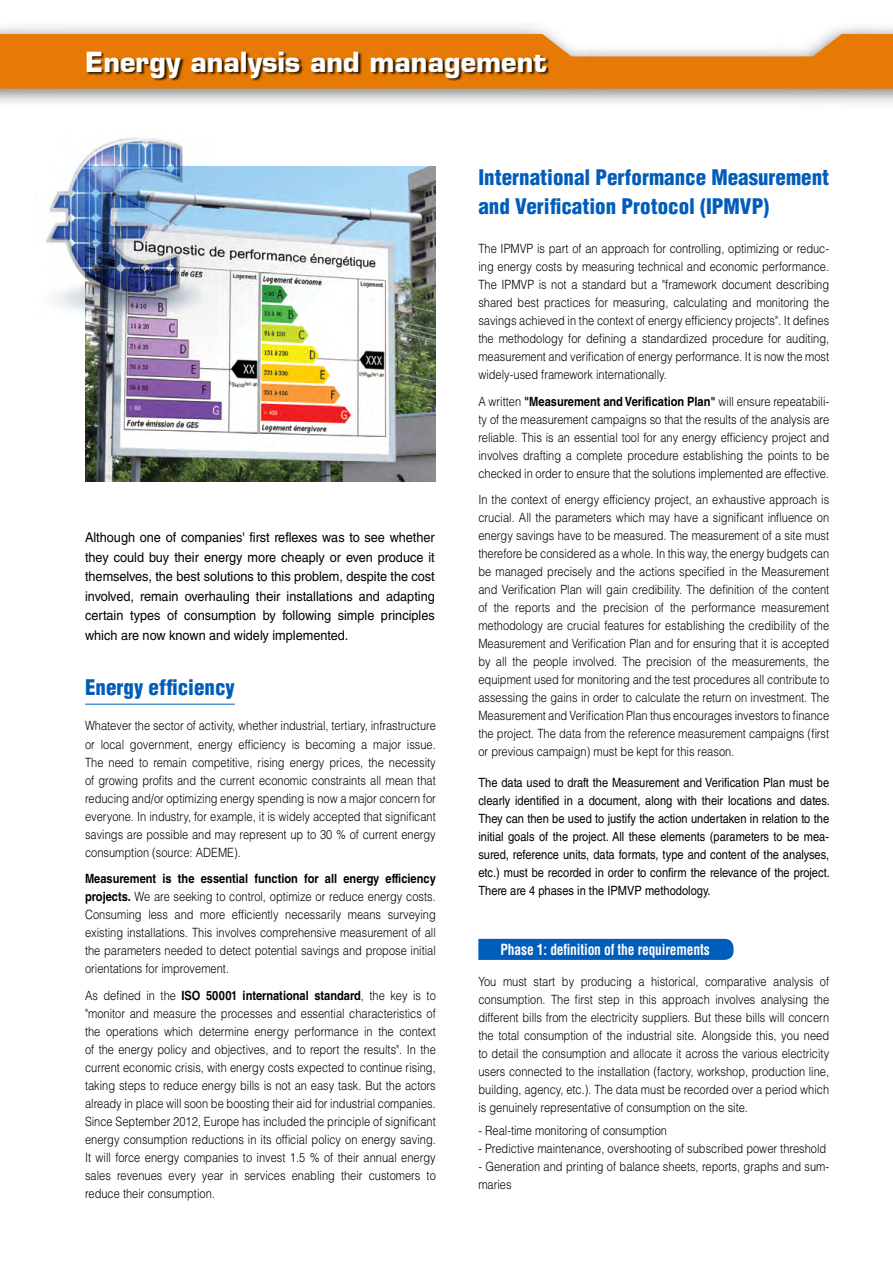
<style>
.page{position:relative;width:893px;height:1263px;background:#fff}
.page>*{position:absolute;margin:0;border:0;box-sizing:border-box;transform-origin:0 0}
.t1{font:700 27px "Eurostile LT Std";color:#fff}
.t2{font:900 condensed 21px/28.5px "Helvetica LT Std";color:#005db9}
.t3{font:700 condensed 15px "Helvetica LT Std";letter-spacing:-.01em;color:#fff;scale:.9 1}
.t4{font:13.5px/19.5px "Helvetica LT Std";color:#000;text-align:justify;scale:.94 1}
.t5{font:300 12.75px/18px "Helvetica LT Std";color:#000;text-align:justify;scale:.87 1}
.t6{font:12.75px/18px "Helvetica LT Std";color:#000;text-align:justify;scale:.87 1}
.s1{font-weight:700}
</style>
<div class="page">
<div style="left:0;top:22px;width:893px;height:86px;background:#464648;opacity:.75"></div>
<svg style="left:0;top:34px;width:893px;height:55px;background:#e88e2e"></svg>
<div style="left:88px;top:52px;width:461px;height:28px;background:#000;opacity:.75"></div>
<hr style="left:85px;top:704px;width:150px;height:1px;background:#005db9">
<div style="left:478px;top:939px;width:255px;height:21px;background:#005db9"></div>
<img style="left:85px;top:167px;width:350px;height:315px">
<img style="left:46px;top:137px;width:169px;height:186px">
<h1 class="t1" style="left:85px;top:45px;width:463px">Energy analysis and management</h1>
<p class="t4" style="left:85px;top:528px;width:374px">Although one of companies' first reflexes was to see whether they could buy their energy more cheaply or even produce it themselves, the best solutions to this problem, despite the cost involved, remain overhauling their installations and adapting certain types of consumption by following simple principles which are now known and widely implemented.</p>
<h2 class="t2" style="left:85px;top:673px;width:151px">Energy efficiency</h2>
<p class="t5" style="left:85px;top:717px;width:405px">Whatever the sector of activity, whether industrial, tertiary, infrastructure or local government, energy efficiency is becoming a major issue.<br>The need to remain competitive, rising energy prices, the necessity of growing profits and the current economic constraints all mean that reducing and/or optimizing energy spending is now a major concern for everyone. In industry, for example, it is widely accepted that significant savings are possible and may represent up to 30 % of current energy consumption (source: ADEME).</p>
<p class="t5" style="left:85px;top:869px;width:405px"><span class="s1">Measurement is the essential function for all energy efficiency projects.</span> We are seeking to control, optimize or reduce energy costs.<br>Consuming less and more efficiently necessarily means surveying existing installations. This involves comprehensive measurement of all the parameters needed to detect potential savings and propose initial orientations for improvement.</p>
<p class="t5" style="left:85px;top:986px;width:405px">As defined in the <span class="s1">ISO 50001 international standard</span>, the key is to "monitor and measure the processes and essential characteristics of the operations which determine energy performance in the context of the energy policy and objectives, and to report the results". In the current economic crisis, with energy costs expected to continue rising, taking steps to reduce energy bills is not an easy task. But the actors already in place will soon be boosting their aid for industrial companies.<br>Since September 2012, Europe has included the principle of significant energy consumption reductions in its official policy on energy saving.<br>It will force energy companies to invest 1.5 % of their annual energy sales revenues every year in services enabling their customers to reduce their consumption.</p>
<h2 class="t2" style="left:478px;top:163px;width:352px">International Performance Measurement and Verification Protocol (IPMVP)</h2>
<p class="t5" style="left:478px;top:240px;width:405px">The IPMVP is part of an approach for controlling, optimizing or reduc&shy;ing energy costs by measuring technical and economic performance.<br>The IPMVP is not a standard but a "framework document describing shared best practices for measuring, calculating and monitoring the savings achieved in the context of energy efficiency projects". It defines the methodology for defining a standardized procedure for auditing, measurement and verification of energy performance. It is now the most widely-used framework internationally.</p>
<p class="t5" style="left:478px;top:392px;width:405px">A written <span class="s1">"Measurement and Verification Plan"</span> will ensure repeatabili&shy;ty of the measurement campaigns so that the results of the analysis are reliable. This is an essential tool for any energy efficiency project and involves drafting a complete procedure establishing the points to be checked in order to ensure that the solutions implemented are effective.</p>
<p class="t5" style="left:478px;top:491px;width:405px">In the context of energy efficiency project, an exhaustive approach is crucial. All the parameters which may have a significant influence on energy savings have to be measured. The measurement of a site must therefore be considered as a whole. In this way, the energy budgets can be managed precisely and the actions specified in the Measurement and Verification Plan will gain credibility. The definition of the content of the reports and the precision of the performance measurement methodology are crucial features for establishing the credibility of the Measurement and Verification Plan and for ensuring that it is accepted by all the people involved. The precision of the measurements, the equipment used for monitoring and the test procedures all contribute to assessing the gains in order to calculate the return on investment. The Measurement and Verification Plan thus encourages investors to finance the project. The data from the reference measurement campaigns (first or previous campaign) must be kept for this reason.</p>
<p class="t6" style="left:478px;top:774px;width:405px">The data used to draft the Measurement and Verification Plan must be clearly identified in a document, along with their locations and dates.<br>They can then be used to justify the action undertaken in relation to the initial goals of the project. All these elements (parameters to be mea&shy;sured, reference units, data formats, type and content of the analyses, etc.) must be recorded in order to confirm the relevance of the project.<br>There are 4 phases in the IPMVP methodology.</p>
<p class="t3" style="left:501px;top:940px;width:234px">Phase 1: definition of the requirements</p>
<p class="t5" style="left:478px;top:973px;width:405px">You must start by producing a historical, comparative analysis of consumption. The first step in this approach involves analysing the different bills from the electricity suppliers. But these bills will concern the total consumption of the industrial site. Alongside this, you need to detail the consumption and allocate it across the various electricity users connected to the installation (factory, workshop, production line, building, agency, etc.). The data must be recorded over a period which is genuinely representative of consumption on the site.</p>
<p class="t5" style="left:478px;top:1121px;width:218px">- Real-time monitoring of consumption</p>
<p class="t5" style="left:478px;top:1139px;width:401px">- Predictive maintenance, overshooting of subscribed power threshold</p>
<p class="t5" style="left:478px;top:1157px;width:405px">- Generation and printing of balance sheets, reports, graphs and sum&shy;maries</p>
</div>
